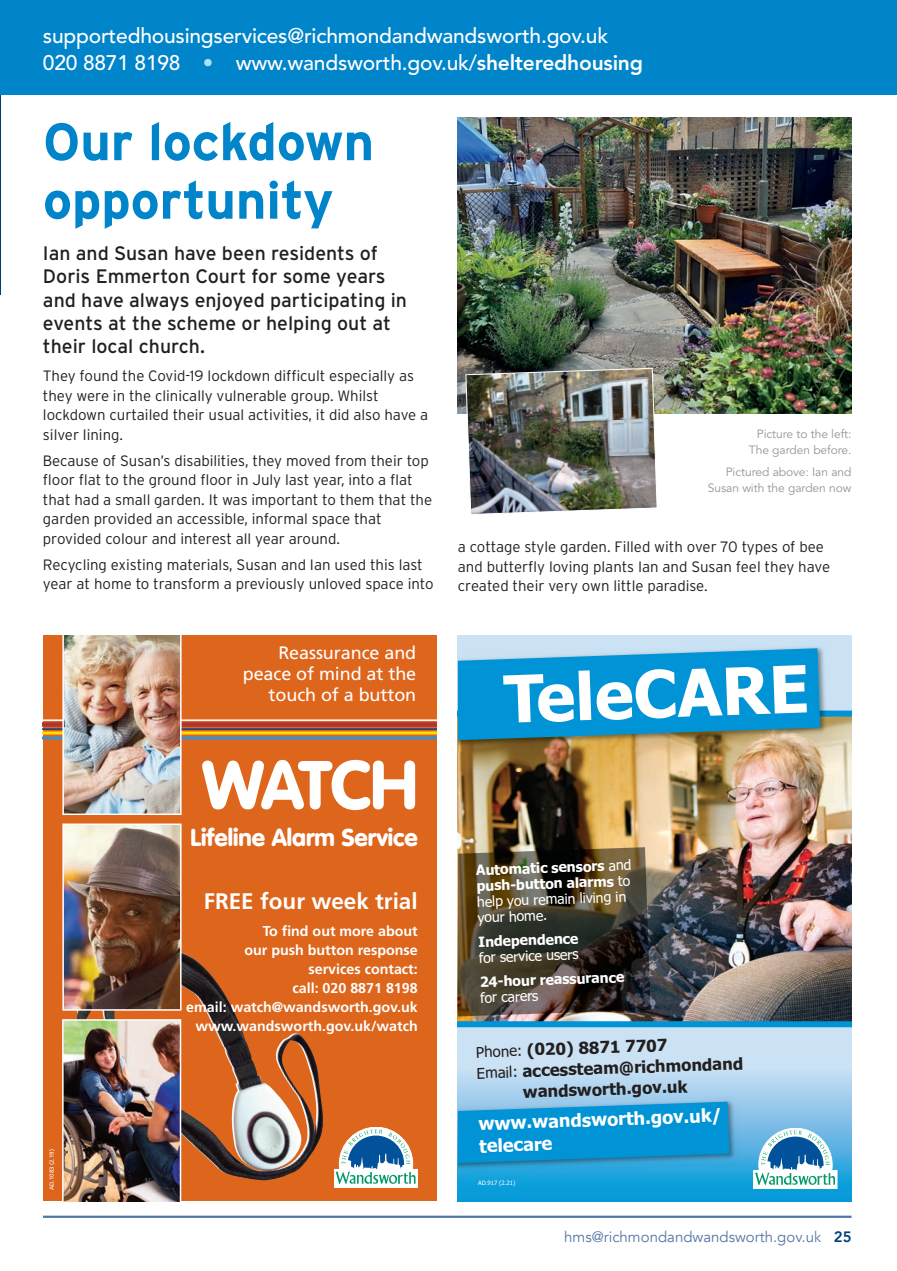
<style>
.page{position:relative;width:897px;height:1271px;background:#fff}
.page>*{position:absolute;margin:0;border:0;box-sizing:border-box;transform-origin:0 0}
.t1{font:900 67.5px "VAG Rounded LT";letter-spacing:-.025em;color:#fff}
.t2{font:700 65.25px "Tahoma";color:#fff}
.t3{font:700 52.5px/58.5px "Interstate";letter-spacing:-.005em;color:#0084ca}
.t4{font:900 24px "VAG Rounded LT";color:#fff}
.t5{font:700 22.5px "Frutiger LT";color:#fff}
.t6{font:500 21px/27px "Avenir LT";letter-spacing:-.01em;color:#fff}
.t7{font:19.5px/23.4px "Interstate";color:#231f20}
.t8{font:18px/21px "Frutiger LT";letter-spacing:-.005em;color:#fff;text-align:right}
.t9{font:700 18px/22.5px "Tahoma";color:#fff}
.t10{font:700 16.5px "Tahoma";color:#231f20}
.t11{font:300 15px/19.5px "Interstate";color:#231f20}
.t12{font:15px "Avenir";color:#5476a5}
.t13{font:700 14.25px/18.9px "Frutiger LT";color:#fff;text-align:right}
.t14{font:14.1px/15.8px "Tahoma";color:#fff}
.t15{font:700 14.1px "Tahoma";color:#fff}
.t16{font:12px/15.8px "Avenir LT";letter-spacing:-.005em;color:#939598;text-align:right}
.t17{font:6px "Frutiger LT";color:#fff}
.t18{font:6px "Tahoma";color:#fff}
.s1{color:#aae0f9}
.s2{font-weight:800}
.s3{font-weight:700}
.s4{font-weight:400;font-size:15px}
.s5{color:#6481ad}
.s6{font-weight:800;color:#004279}
</style>
<div class="page">
<hr style="left:43px;top:1215px;width:808px;height:2px;background:#5476a5">
<div style="left:0;top:0;width:896px;height:95px;background:#0084ca"></div>
<hr style="left:0;top:95px;width:1px;height:200px;background:#013c70">
<div style="left:457px;top:635px;width:394px;height:566px;background:#cae2f4"></div>
<svg style="left:457px;top:1075px;width:394px;height:126px"></svg>
<img style="left:457px;top:716px;width:394px;height:305px">
<div style="left:457px;top:710px;width:394px;height:6px;background:#0094d6"></div>
<div style="left:457px;top:1021px;width:394px;height:6px;background:#0094d6"></div>
<img style="left:457px;top:647px;width:374px;height:104px">
<svg style="left:457px;top:648px;width:362px;height:92px"></svg>
<img style="left:457px;top:1095px;width:284px;height:79px">
<svg style="left:457px;top:1101px;width:272px;height:62px"></svg>
<svg style="left:753px;top:1128px;width:83px;height:61px"></svg>
<img style="left:457px;top:847px;width:193px;height:169px">
<div style="left:43px;top:635px;width:393px;height:566px;background:#dd651c"></div>
<img style="left:77px;top:948px;width:246px;height:232px">
<hr style="left:43px;top:728px;width:393px;height:2px;background:#054286">
<div style="left:43px;top:722px;width:393px;height:5px;background:#af3436"></div>
<hr style="left:43px;top:736px;width:393px;height:3px;background:#3791ce">
<hr style="left:43px;top:731px;width:393px;height:3px;background:#ffdd01">
<hr style="left:43px;top:719px;width:393px;height:2px;background:#fff">
<img style="left:62px;top:1019px;width:119px;height:182px">
<img style="left:65px;top:826px;width:113px;height:181px">
<div style="left:62px;top:823px;width:119px;height:187px;border:2px solid #fff"></div>
<img style="left:62px;top:635px;width:119px;height:180px">
<svg style="left:334px;top:1127px;width:83px;height:61px"></svg>
<img style="left:457px;top:118px;width:394px;height:296px">
<img style="left:465px;top:367px;width:192px;height:147px">
<h3 class="t6" style="left:43px;top:23px;width:601px">supportedhousingservices@richmondandwandsworth.gov.uk<br>020 8871 8198 <span class="s1">•</span> www.wandsworth.gov.uk/<span class="s2">shelteredhousing</span></h3>
<h3 class="t3" style="left:43px;top:112px;width:332px">Our lockdown opportunity</h3>
<h3 class="t7" style="left:43px;top:241px;width:365px">Ian and Susan have been residents of Doris Emmerton Court for some years and have always enjoyed participating in events at the scheme or helping out at their local church.</h3>
<p class="t11" style="left:43px;top:366px;width:387px">They found the Covid-19 lockdown difficult especially as they were in the clinically vulnerable group. Whilst lockdown curtailed their usual activities, it did also have a silver lining.</p>
<p class="t11" style="left:43px;top:450px;width:390px">Because of Susan’s disabilities, they moved from their top floor flat to the ground floor in July last year, into a flat that had a small garden. It was important to them that the garden provided an accessible, informal space that provided colour and interest all year around.</p>
<p class="t11" style="left:43px;top:554px;width:392px">Recycling existing materials, Susan and Ian used this last year at home to transform a previously unloved space into</p>
<p class="t8" style="left:243px;top:642px;width:175px">Reassurance and peace of mind at the touch of a button</p>
<h1 class="t1" style="left:202px;top:744px;width:217px">WATCH</h1>
<h3 class="t4" style="left:190px;top:822px;width:229px">Lifeline Alarm Service</h3>
<p class="t17" style="left:48px;top:1190px;width:43px;rotate:-90deg">AD.1083 (2.19)</p>
<h3 class="t5" style="left:204px;top:887px;width:215px">FREE four week trial</h3>
<p class="t13" style="left:186px;top:921px;width:233px">To find out more about<br>our push button response<br>services contact:<br>call: 020 8871 8198<br>email: watch@wandsworth.gov.uk www.wandsworth.gov.uk/watch</p>
<p class="t16" style="left:748px;top:426px;width:104px">Picture to the left:<br>The garden before.</p>
<p class="t16" style="left:707px;top:464px;width:145px">Pictured above: Ian and<br>Susan with the garden now</p>
<p class="t11" style="left:457px;top:537px;width:373px">a cottage style garden. Filled with over 70 types of bee and butterfly loving plants Ian and Susan feel they have created their very own little paradise.</p>
<h2 class="t2" style="left:502px;top:653px;width:307px;rotate:-2deg">TeleCARE</h2>
<p class="t14" style="left:475px;top:861px;width:157px;rotate:-2deg"><span class="s3">Automatic sensors</span> and <span class="s3">push-button alarms</span> to help you remain living in your home.</p>
<p class="t15" style="left:478px;top:932px;width:101px;rotate:-2deg">Independence</p>
<p class="t14" style="left:478px;top:949px;width:101px;rotate:-2deg">for service users</p>
<p class="t15" style="left:479px;top:972px;width:146px;rotate:-2deg">24-hour reassurance</p>
<p class="t14" style="left:480px;top:989px;width:59px;rotate:-2deg">for carers</p>
<p class="t10" style="left:475px;top:1040px;width:193px;rotate:-2deg"><span class="s4">Phone:</span> (020) 8871 7707</p>
<p class="t10" style="left:476px;top:1061px;width:268px;rotate:-2deg"><span class="s4">Email:</span> accessteam@richmondand</p>
<p class="t10" style="left:522px;top:1080px;width:164px;rotate:-2deg">wandsworth.gov.uk</p>
<p class="t9" style="left:478px;top:1111px;width:244px;rotate:-2deg">www.wandsworth.gov.uk/ telecare</p>
<p class="t18" style="left:478px;top:1178px;width:39px">AD.917 (2.21)</p>
<p class="t12" style="left:564px;top:1227px;width:289px">hms@richmondandwandsworth.gov.u<span class="s5">k</span> <span class="s6">25</span></p>
</div>
